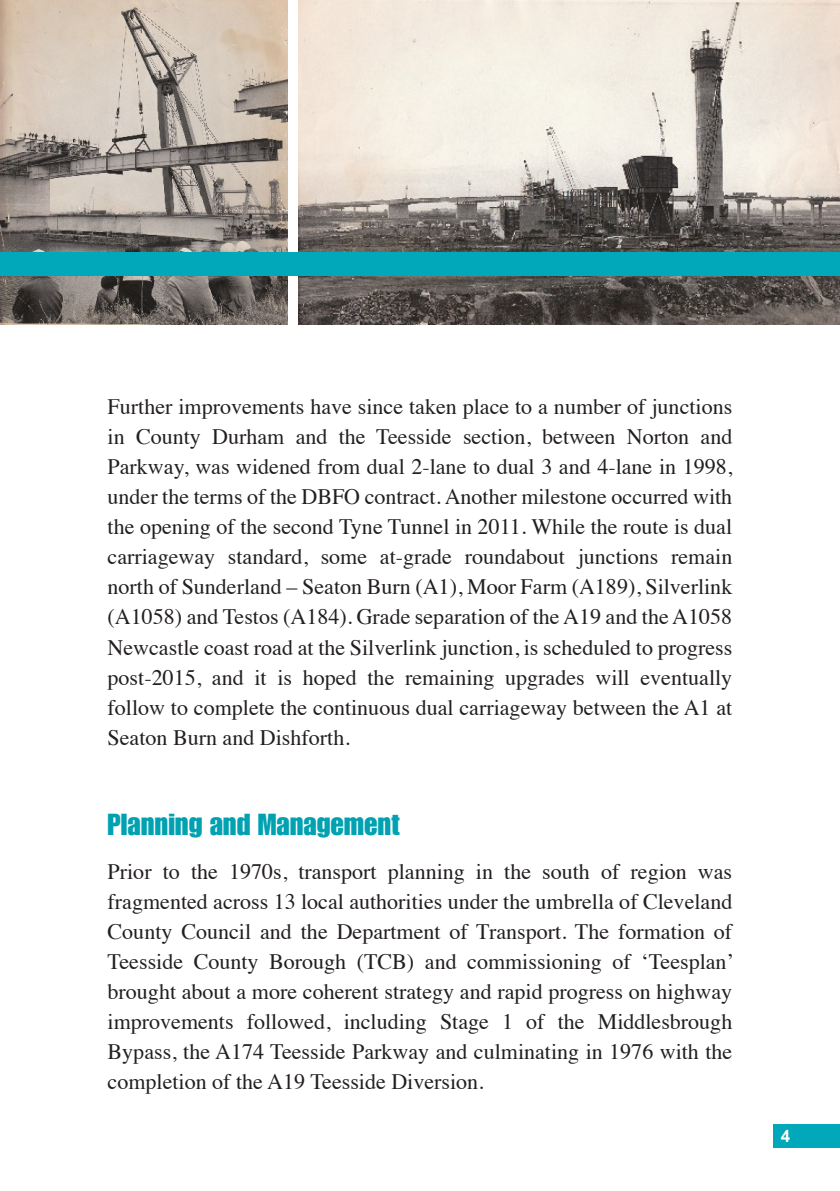
<style>
.page{position:relative;width:840px;height:1191px;background:#fff}
.page>*{position:absolute;margin:0;border:0;box-sizing:border-box;transform-origin:0 0}
.t1{font:29.8px "Impact LT";color:#00a2b2}
.t2{font:22px/30px "Times";color:#231f20;text-align:justify}
.t3{font:700 17px "Arial MT Std";color:#fff}
</style>
<div class="page">
<img style="left:297px;top:0;width:542px;height:325px">
<img style="left:0;top:0;width:287px;height:325px">
<div style="left:0;top:252px;width:839px;height:23px;background:#00a8b9"></div>
<div style="left:773px;top:1123px;width:66px;height:24px;background:#00a8b9"></div>
<p class="t2" style="left:108px;top:390px;width:626px">Further improvements have since taken place to a number of junctions in County Durham and the Teesside section, between Norton and Parkway, was widened from dual 2-lane to dual 3 and 4-lane in 1998, under the terms of the DBFO contract. Another milestone occurred with the opening of the second Tyne Tunnel in 2011. While the route is dual carriageway standard, some at-grade roundabout junctions remain north of Sunderland – Seaton Burn (A1), Moor Farm (A189), Silverlink (A1058) and Testos (A184). Grade separation of the A19 and the A1058<br>Newcastle coast road at the Silverlink junction, is scheduled to progress post-2015, and it is hoped the remaining upgrades will eventually follow to complete the continuous dual carriageway between the A1 at Seaton Burn and Dishforth.</p>
<h1 class="t1" style="left:108px;top:807px;width:293px">Planning and Management</h1>
<p class="t2" style="left:108px;top:854px;width:627px">Prior to the 1970s, transport planning in the south of region was fragmented across 13 local authorities under the umbrella of Cleveland County Council and the Department of Transport. The formation of Teesside County Borough (TCB) and commissioning of ‘Teesplan’ brought about a more coherent strategy and rapid progress on highway improvements followed, including Stage 1 of the Middlesbrough Bypass, the A174 Teesside Parkway and culminating in 1976 with the completion of the A19 Teesside Diversion.</p>
<p class="t3" style="left:780px;top:1125px;width:11px">4</p>
</div>
